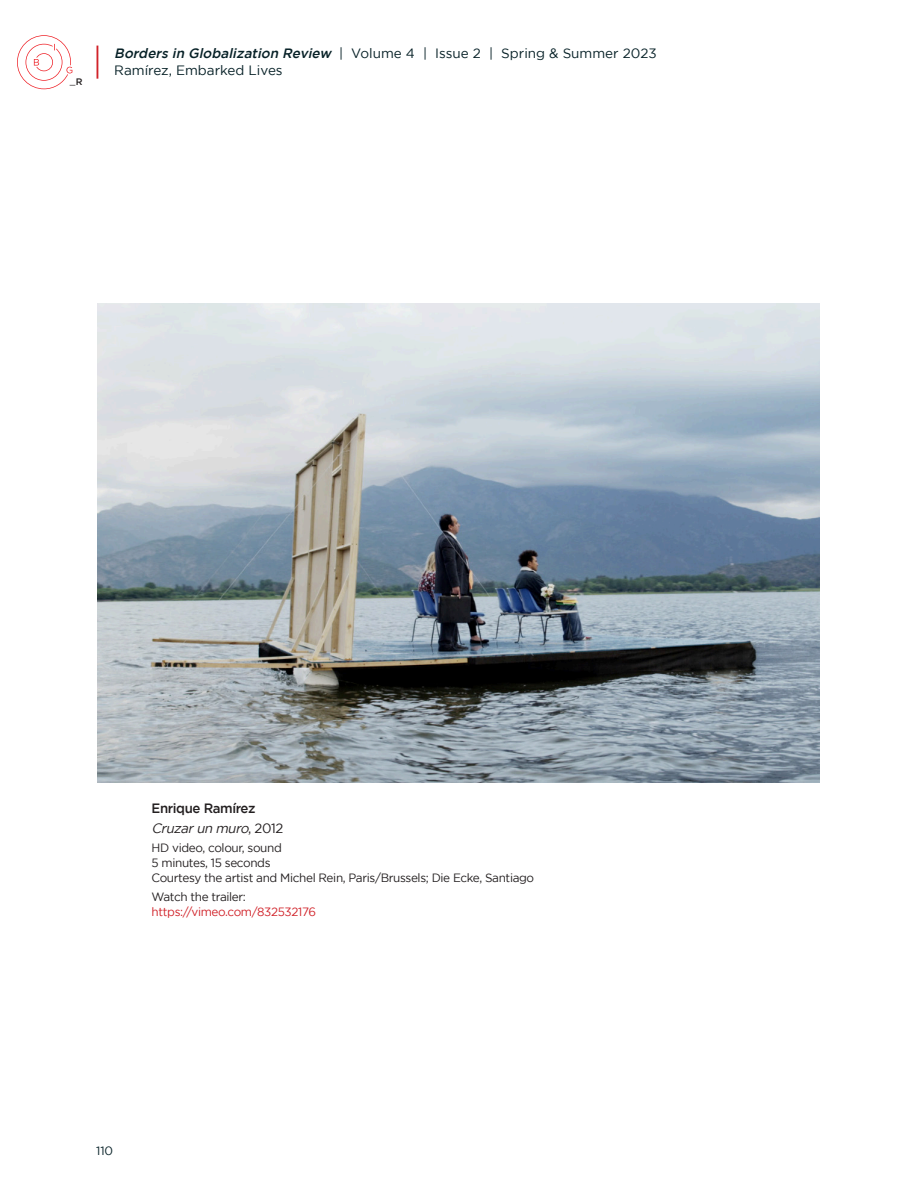
<style>
.page{position:relative;width:918px;height:1188px;background:#fff}
.page>*{position:absolute;margin:0;border:0;box-sizing:border-box;transform-origin:0 0}
.t1{font:13.5px "Gotham";color:#072127}
.t2{font:italic 13.5px "Gotham";color:#231f20}
.t3{font:500 13.5px "Gotham";letter-spacing:-.03em;color:#231f20}
.t4{font:12px "Gotham";letter-spacing:-.03em;color:#231f20}
.t5{font:12px/15px "Gotham";letter-spacing:-.03em;color:#d1232a}
.t6{font:12px "Gotham";color:#072127}
.t7{font:9.45px "Gotham";color:#231f20}
.s1{font-weight:500;font-style:italic}
.s2{font-style:normal}
.s3{color:#231f20}
</style>
<div class="page">
<img style="left:98px;top:304px;width:721px;height:479px">
<hr style="left:97px;top:46px;width:1px;height:33px;background:#d1232a">
<svg style="left:17px;top:35px;width:55px;height:54px"></svg>
<p class="t7" style="left:70px;top:76px;width:14px">_<sub>R</sub></p>
<p class="t1" style="left:114px;top:46px;width:544px"><span class="s1">Borders in Globalization Review</span> | Vo l u m e 4 | I s s u e 2 | S p r i n g &amp; S u m m e r 2 0 2 3</p>
<p class="t1" style="left:114px;top:63px;width:170px">Ramírez, Embarked Lives</p>
<p class="t3" style="left:152px;top:801px;width:105px">Enrique Ramírez</p>
<p class="t2" style="left:152px;top:820px;width:133px">Cruzarun muro<span class="s2">, 2 0 1 2</span></p>
<p class="t4" style="left:152px;top:841px;width:132px">HD video, colour, sound</p>
<p class="t4" style="left:152px;top:856px;width:121px">5 minutes, 15 seconds</p>
<p class="t4" style="left:152px;top:871px;width:384px">Courtesy the artist and Michel Rein, Paris/Brussels; Die Ecke, Santiago</p>
<p class="t5" style="left:152px;top:889px;width:166px"><span class="s3">Watch the trailer: </span>https://vimeo.com/832532176</p>
<p class="t6" style="left:96px;top:1144px;width:19px">110</p>
</div>
